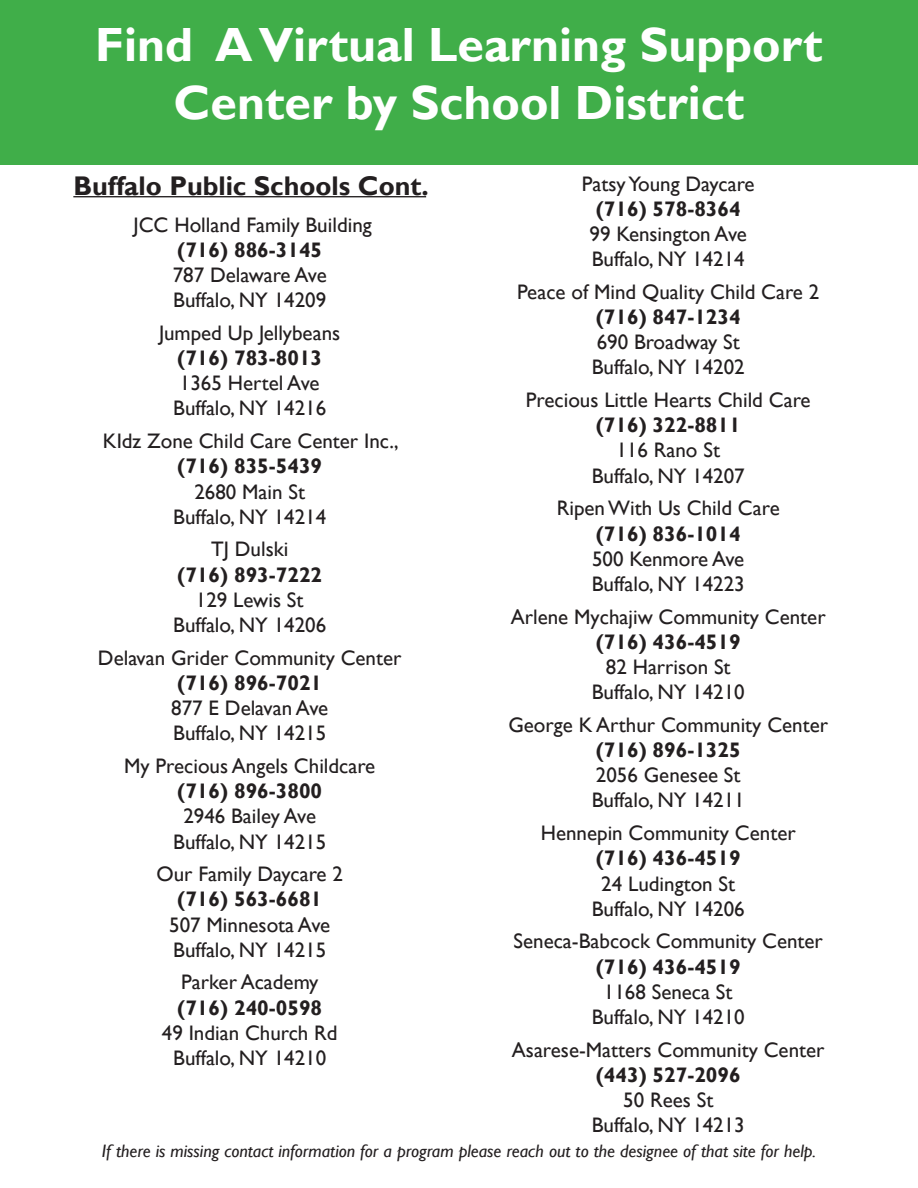
<style>
.page{position:relative;width:918px;height:1188px;background:#fff}
.page>*{position:absolute;margin:0;border:0;box-sizing:border-box;transform-origin:0 0}
.t1{font:700 48px "Gill Sans";color:#fff}
.t2{font:700 27px "Gill Sans";color:#231f20}
.t3{font:21px "Gill Sans";color:#231f20}
.t4{font:700 21px "Gill Sans";color:#231f20}
.t5{font:italic 18px "Gill Sans";color:#231f20}
</style>
<div class="page">
<div style="left:0;top:0;width:918px;height:164px;background:#40ae49"></div>
<hr style="left:73px;top:196px;width:353px;height:1px;background:#231f20">
<p class="t1" style="left:95px;top:16px;width:729px">Find A Virtual Learning Support</p>
<p class="t1" style="left:174px;top:74px;width:572px">Center by School District</p>
<p class="t2" style="left:73px;top:169px;width:357px">Buffalo Public Schools Cont.</p>
<p class="t3" style="left:582px;top:171px;width:174px">Patsy Young Daycare</p>
<p class="t4" style="left:596px;top:196px;width:146px">(716) 578-8364</p>
<p class="t3" style="left:590px;top:222px;width:159px">99 Kensington Ave</p>
<p class="t3" style="left:592px;top:247px;width:155px">Buffalo, NY 14214</p>
<p class="t3" style="left:134px;top:212px;width:240px">JCC Holland Family Building</p>
<p class="t4" style="left:177px;top:237px;width:146px">(716) 886-3145</p>
<p class="t3" style="left:173px;top:263px;width:156px">787 Delaware Ave</p>
<p class="t3" style="left:173px;top:288px;width:155px">Buffalo, NY 14209</p>
<p class="t3" style="left:517px;top:280px;width:304px">Peace of Mind Quality Child Care 2</p>
<p class="t4" style="left:596px;top:304px;width:146px">(716) 847-1234</p>
<p class="t3" style="left:597px;top:330px;width:145px">690 Broadway St</p>
<p class="t3" style="left:592px;top:355px;width:155px">Buffalo, NY 14202</p>
<p class="t3" style="left:159px;top:321px;width:183px">Jumped Up Jellybeans</p>
<p class="t4" style="left:177px;top:345px;width:146px">(716) 783-8013</p>
<p class="t3" style="left:180px;top:371px;width:141px">1365 Hertel Ave</p>
<p class="t3" style="left:173px;top:396px;width:155px">Buffalo, NY 14216</p>
<p class="t3" style="left:526px;top:388px;width:286px">Precious Little Hearts Child Care</p>
<p class="t4" style="left:596px;top:413px;width:146px">(716) 322-8811</p>
<p class="t3" style="left:616px;top:438px;width:105px">116 Rano St</p>
<p class="t3" style="left:592px;top:463px;width:155px">Buffalo, NY 14207</p>
<p class="t3" style="left:103px;top:429px;width:297px">KIdz Zone Child Care Center Inc.,</p>
<p class="t4" style="left:177px;top:454px;width:146px">(716) 835-5439</p>
<p class="t3" style="left:194px;top:479px;width:112px">2680 Main St</p>
<p class="t3" style="left:173px;top:504px;width:155px">Buffalo, NY 14214</p>
<p class="t3" style="left:557px;top:496px;width:225px">Ripen With Us Child Care</p>
<p class="t4" style="left:596px;top:521px;width:146px">(716) 836-1014</p>
<p class="t3" style="left:592px;top:546px;width:154px">500 Kenmore Ave</p>
<p class="t3" style="left:592px;top:572px;width:155px">Buffalo, NY 14223</p>
<p class="t3" style="left:211px;top:537px;width:79px">TJ Dulski</p>
<p class="t4" style="left:177px;top:562px;width:146px">(716) 893-7222</p>
<p class="t3" style="left:196px;top:588px;width:109px">129 Lewis St</p>
<p class="t3" style="left:173px;top:613px;width:155px">Buffalo, NY 14206</p>
<p class="t3" style="left:511px;top:604px;width:316px">Arlene Mychajiw Community Center</p>
<p class="t4" style="left:596px;top:629px;width:146px">(716) 436-4519</p>
<p class="t3" style="left:606px;top:655px;width:126px">82 Harrison St</p>
<p class="t3" style="left:592px;top:680px;width:155px">Buffalo, NY 14210</p>
<p class="t3" style="left:98px;top:645px;width:305px">Delavan Grider Community Center</p>
<p class="t4" style="left:177px;top:670px;width:146px">(716) 896-7021</p>
<p class="t3" style="left:171px;top:696px;width:159px">877 E Delavan Ave</p>
<p class="t3" style="left:173px;top:721px;width:155px">Buffalo, NY 14215</p>
<p class="t3" style="left:508px;top:713px;width:321px">George K Arthur Community Center</p>
<p class="t4" style="left:596px;top:737px;width:146px">(716) 896-1325</p>
<p class="t3" style="left:596px;top:763px;width:146px">2056 Genesee St</p>
<p class="t3" style="left:592px;top:788px;width:155px">Buffalo, NY 14211</p>
<p class="t3" style="left:124px;top:754px;width:253px">My Precious Angels Childcare</p>
<p class="t4" style="left:177px;top:778px;width:146px">(716) 896-3800</p>
<p class="t3" style="left:183px;top:804px;width:134px">2946 Bailey Ave</p>
<p class="t3" style="left:173px;top:829px;width:155px">Buffalo, NY 14215</p>
<p class="t3" style="left:541px;top:821px;width:256px">Hennepin Community Center</p>
<p class="t4" style="left:596px;top:846px;width:146px">(716) 436-4519</p>
<p class="t3" style="left:601px;top:871px;width:135px">24 Ludington St</p>
<p class="t3" style="left:592px;top:896px;width:155px">Buffalo, NY 14206</p>
<p class="t3" style="left:157px;top:862px;width:188px">Our Family Daycare 2</p>
<p class="t4" style="left:177px;top:887px;width:146px">(716) 563-6681</p>
<p class="t3" style="left:169px;top:912px;width:163px">507 Minnesota Ave</p>
<p class="t3" style="left:173px;top:938px;width:155px">Buffalo, NY 14215</p>
<p class="t3" style="left:514px;top:929px;width:311px">Seneca-Babcock Community Center</p>
<p class="t4" style="left:596px;top:954px;width:146px">(716) 436-4519</p>
<p class="t3" style="left:604px;top:980px;width:130px">1168 Seneca St</p>
<p class="t3" style="left:592px;top:1005px;width:155px">Buffalo, NY 14210</p>
<p class="t3" style="left:181px;top:970px;width:139px">Parker Academy</p>
<p class="t4" style="left:177px;top:995px;width:146px">(716) 240-0598</p>
<p class="t3" style="left:162px;top:1021px;width:177px">49 Indian Church Rd</p>
<p class="t3" style="left:173px;top:1046px;width:155px">Buffalo, NY 14210</p>
<p class="t3" style="left:512px;top:1037px;width:314px">Asarese-Matters Community Center</p>
<p class="t4" style="left:596px;top:1062px;width:146px">(443) 527-2096</p>
<p class="t3" style="left:623px;top:1088px;width:92px">50 Rees St</p>
<p class="t3" style="left:592px;top:1113px;width:155px">Buffalo, NY 14213</p>
<p class="t5" style="left:102px;top:1140px;width:716px">If there is missing contact information for a program please reach out to the designee of that site for help.</p>
</div>
